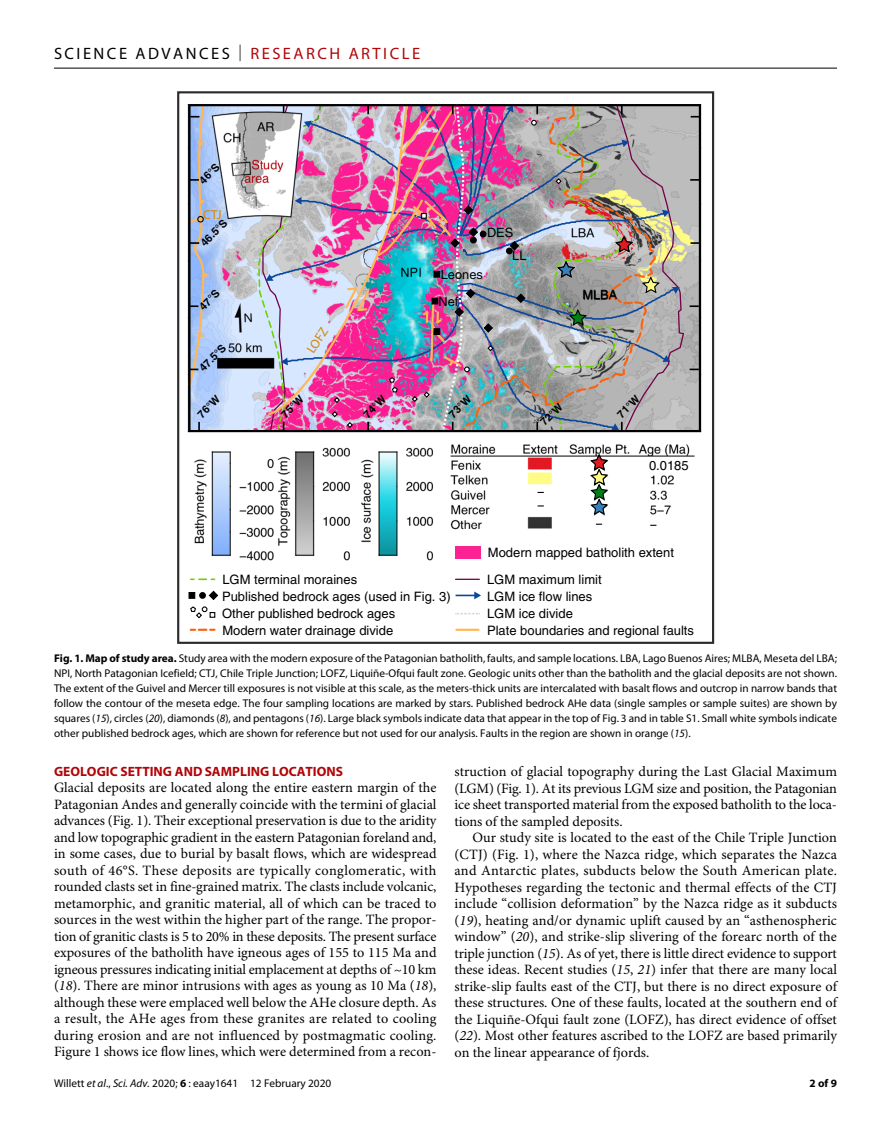
<style>
.page{position:relative;width:891px;height:1134px;background:#fff}
.page>*{position:absolute;margin:0;border:0;box-sizing:border-box;transform-origin:0 0}
.t1{font:16.5px "Myriad Pro";letter-spacing:.15em;color:#000}
.t2{font:14.25px/16.5px "Minion Pro";color:#000;text-align:justify}
.t3{font:700 13.5px "Myriad Pro";color:#b10508}
.t4{font:13.05px "Helvetica";color:#000}
.t5{font:13.05px "Myriad Pro";color:#d48500}
.t6{font:12.75px/27.6px "Helvetica";color:#000}
.t7{font:11.25px/15px "Myriad Pro";color:#000;text-align:justify}
.t8{font:700 11.25px "Myriad Pro";color:#000}
.t9{font:700 10.8px "Helvetica";color:#000}
.s1{font-weight:300}
.s2{color:#b10508}
.s3{font-weight:700}
.s4{font-style:italic}
</style>
<div class="page">
<hr style="left:54px;top:68px;width:783px;height:1px;background:#000">
<img style="left:188px;top:104px;width:514px;height:456px">
<svg style="left:206px;top:139px;width:51px;height:206px;background:#c1cbe0"></svg>
<div style="left:647px;top:458px;width:46px;height:15px;background:#fff"></div>
<svg style="left:191px;top:579px;width:24px;height:1px"></svg>
<svg style="left:456px;top:579px;width:23px;height:1px"></svg>
<svg style="left:455px;top:613px;width:25px;height:1px"></svg>
<div style="left:177px;top:91px;width:537px;height:553px;border:2px solid #2c2c2c"></div>
<svg style="left:538px;top:505px;width:6px;height:2px"></svg>
<div style="left:456px;top:547px;width:25px;height:12px;background:#fc2293"></div>
<svg style="left:189px;top:590px;width:30px;height:29px"></svg>
<hr style="left:456px;top:629px;width:23px;height:2px;background:#ffb655">
<svg style="left:589px;top:453px;width:20px;height:63px"></svg>
<svg style="left:191px;top:629px;width:24px;height:2px"></svg>
<svg style="left:456px;top:592px;width:25px;height:7px"></svg>
<svg style="left:198px;top:422px;width:2px;height:7px"></svg>
<svg style="left:187px;top:104px;width:19px;height:284px;background:#94a2be"></svg>
<img style="left:257px;top:104px;width:423px;height:329px">
<svg style="left:690px;top:305px;width:9px;height:2px"></svg>
<svg style="left:691px;top:242px;width:9px;height:2px"></svg>
<svg style="left:690px;top:179px;width:9px;height:2px"></svg>
<svg style="left:691px;top:116px;width:9px;height:2px"></svg>
<p class="t1" style="left:54px;top:40px;width:368px">SCIENCE ADVANCES <span class="s1">|</span> <span class="s2">RESEARCH ARTICLE</span></p>
<p class="t9" style="left:197px;top:177px;width:25px;rotate:-45deg">46°S</p>
<p class="t9" style="left:198px;top:240px;width:34px;rotate:-45deg">46.5°S</p>
<p class="t5" style="left:203px;top:206px;width:20px">CTJ</p>
<p class="t9" style="left:197px;top:303px;width:25px;rotate:-45deg">47°S</p>
<p class="t9" style="left:197px;top:365px;width:34px;rotate:-45deg">47.5°S</p>
<p class="t5" style="left:303px;top:348px;width:30px;rotate:-57deg">LOFZ</p>
<p class="t6" style="left:512px;top:221px;width:16px;line-height:23px;text-indent:-25px">DES<br>LL</p>
<p class="t6" style="left:438px;top:260px;width:46px">Leones<br>Nef</p>
<p class="t9" style="left:195px;top:411px;width:28px;rotate:-45deg">76°W</p>
<p class="t9" style="left:279px;top:411px;width:28px;rotate:-45deg">75°W</p>
<p class="t9" style="left:361px;top:411px;width:28px;rotate:-45deg">74°W</p>
<p class="t9" style="left:446px;top:411px;width:28px;rotate:-45deg">73°W</p>
<p class="t9" style="left:538px;top:419px;width:28px;rotate:-45deg">72°W</p>
<p class="t6" style="left:582px;top:281px;width:36px">MLBA</p>
<p class="t9" style="left:615px;top:411px;width:28px;rotate:-45deg">71°W</p>
<p class="t4" style="left:649px;top:457px;width:41px">0.0185</p>
<p class="t4" style="left:488px;top:545px;width:188px">Modern mapped batholith extent</p>
<p class="t4" style="left:222px;top:572px;width:136px">LGM terminal moraines</p>
<p class="t4" style="left:487px;top:572px;width:116px">LGM maximum limit</p>
<p class="t4" style="left:487px;top:606px;width:87px">LGM ice divide</p>
<p class="t4" style="left:487px;top:589px;width:107px">LGM ice flow lines</p>
<p class="t4" style="left:222px;top:589px;width:230px">Published bedrock ages (used in Fig. 3)</p>
<p class="t4" style="left:222px;top:606px;width:175px">Other published bedrock ages</p>
<p class="t4" style="left:222px;top:623px;width:172px">Modern water drainage divide</p>
<p class="t4" style="left:487px;top:623px;width:209px">Plate boundaries and regional faults</p>
<p class="t7" style="left:54px;top:651px;width:785px"><span class="s3">Fig. 1. Map of study area.</span> Study area with the modern exposure of the Patagonian batholith, faults, and sample locations. LBA, Lago Buenos Aires; MLBA, Meseta del LBA; NPI, North Patagonian Icefield; CTJ, Chile Triple Junction; LOFZ, Liquiñe-Ofqui fault zone. Geologic units other than the batholith and the glacial deposits are not shown.<br>The extent of the Guivel and Mercer till exposures is not visible at this scale, as the meters-thick units are intercalated with basalt flows and outcrop in narrow bands that follow the contour of the meseta edge. The four sampling locations are marked by stars. Published bedrock AHe data (single samples or sample suites) are shown by squares (<span class="s4">15</span>), circles (<span class="s4">20</span>), diamonds (<span class="s4">8</span>), and pentagons (<span class="s4">16</span>). Large black symbols indicate data that appear in the top of Fig. 3 and in table S1. Small white symbols indicate other published bedrock ages, which are shown for reference but not used for our analysis. Faults in the region are shown in orange (<span class="s4">15</span>).</p>
<p class="t3" style="left:54px;top:760px;width:291px">GEOLOGIC SETTING AND SAMPLING LOCATIONS</p>
<p class="t2" style="left:54px;top:781px;width:384px">Glacial deposits are located along the entire eastern margin of the Patagonian Andes and generally coincide with the termini of glacial advances (Fig. 1). Their exceptional preservation is due to the aridity and low topographic gradient in the eastern Patagonian foreland and, in some cases, due to burial by basalt flows, which are widespread south of 46°S. These deposits are typically conglomeratic, with rounded clasts set in fine-grained matrix. The clasts include volcanic, metamorphic, and granitic material, all of which can be traced to sources in the west within the higher part of the range. The propor&shy;tion of granitic clasts is 5 to 20% in these deposits. The present surface exposures of the batholith have igneous ages of 155 to 115 Ma and igneous pressures indicating initial emplacement at depths of ~10 km (<span class="s4">18</span>). There are minor intrusions with ages as young as 10 Ma (<span class="s4">18</span>), although these were emplaced well below the AHe closure depth. As a result, the AHe ages from these granites are related to cooling during erosion and are not influenced by postmagmatic cooling.<br>Figure 1 shows ice flow lines, which were determined from a recon-</p>
<p class="t7" style="left:54px;top:1076px;width:279px">Willett <span class="s4">et al</span>., <span class="s4">Sci. Adv.</span> 2020; <span class="s3">6</span> : eaay1641 12 February 2020</p>
<p class="t2" style="left:454px;top:765px;width:384px">struction of glacial topography during the Last Glacial Maximum (LGM) (Fig. 1). At its previous LGM size and position, the Patagonian ice sheet transported material from the exposed batholith to the loca&shy;tions of the sampled deposits.</p>
<p class="t2" style="left:454px;top:831px;width:384px;text-indent:18px">Our study site is located to the east of the Chile Triple Junction (CTJ) (Fig. 1), where the Nazca ridge, which separates the Nazca and Antarctic plates, subducts below the South American plate.<br>Hypotheses regarding the tectonic and thermal effects of the CTJ include “collision deformation” by the Nazca ridge as it subducts (<span class="s4">19</span>), heating and/or dynamic uplift caused by an “asthenospheric window” (<span class="s4">20</span>), and strike-slip slivering of the forearc north of the triple junction (<span class="s4">15</span>). As of yet, there is little direct evidence to support these ideas. Recent studies (<span class="s4">15</span>, <span class="s4">21</span>) infer that there are many local strike-slip faults east of the CTJ, but there is no direct exposure of these structures. One of these faults, located at the southern end of the Liquiñe-Ofqui fault zone (LOFZ), has direct evidence of offset (<span class="s4">22</span>). Most other features ascribed to the LOFZ are based primarily on the linear appearance of fjords.</p>
<p class="t8" style="left:810px;top:1074px;width:29px">2 of 9</p>
</div>
